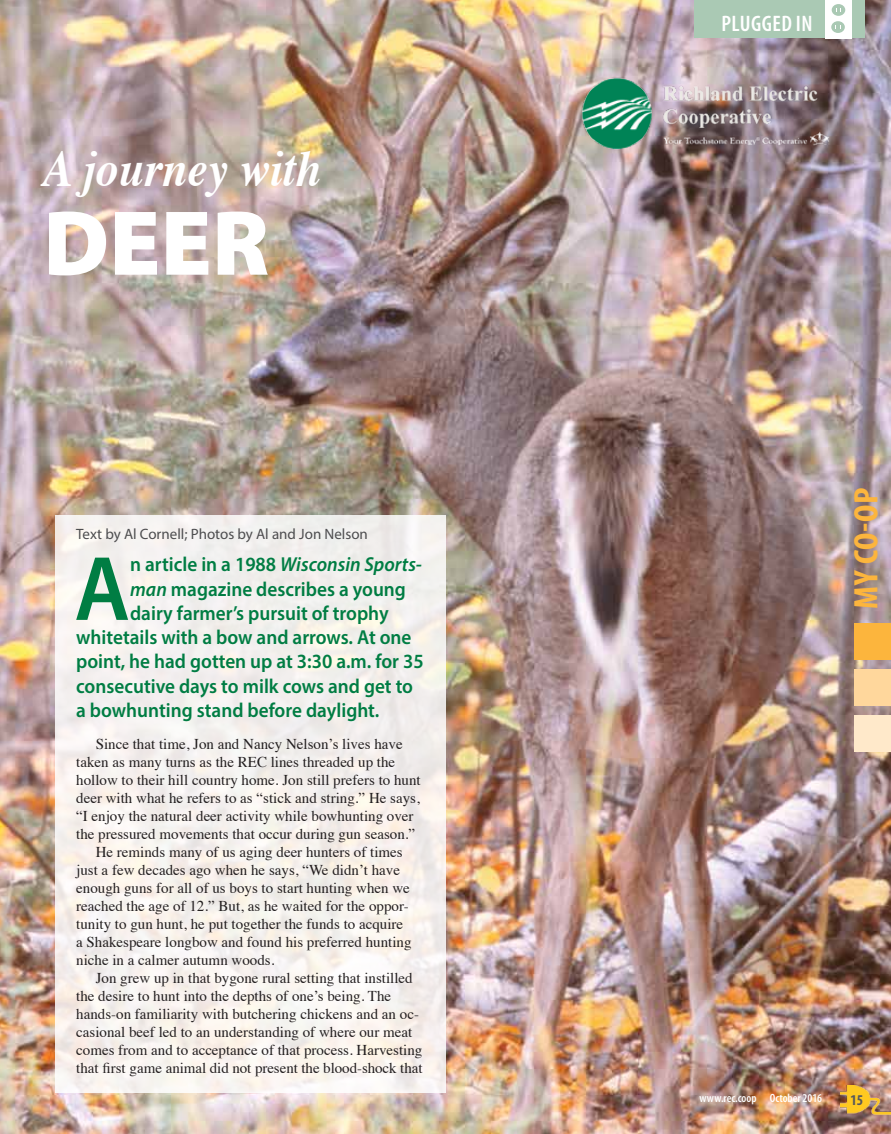
<style>
.page{position:relative;width:891px;height:1134px;background:#fff}
.page>*{position:absolute;margin:0;border:0;box-sizing:border-box;transform-origin:0 0}
.t1{font:900 93px "Myriad Pro";color:#fff}
.t2{font:600 92.4px "Myriad Pro";color:#007d43;scale:.95 1}
.t3{font:italic 700 51px "Times";color:#fff;scale:.9 1}
.t4{font:700 condensed 34.2px "Myriad Pro";color:#fcb53d;scale:1.05 1}
.t5{font:600 condensed 22.5px "Myriad Pro";letter-spacing:.02em;color:#fff}
.t6{font:600 20.25px "Myriad Pro";color:#007d43;scale:.95 1}
.t7{font:italic 600 20.25px "Myriad Pro";color:#007d43;scale:.95 1}
.t8{font:15px "Times";color:#231f20}
.t9{font:15px "Myriad Pro";color:#4d4d4f}
.t10{font:700 condensed 15px "Myriad Pro";color:#58595b}
.t11{font:600 condensed 12px "Myriad Pro";color:#fff}
.s1{font-style:normal}
.s2{font-style:italic}
</style>
<div class="page">
<img style="left:0;top:0;width:891px;height:1134px">
<div style="left:55px;top:515px;width:391px;height:578px;background:#f5f1ee"></div>
<img style="left:841px;top:1085px;width:50px;height:30px">
<div style="left:694px;top:0;width:170px;height:37px;background:#aac9b4"></div>
<div style="left:825px;top:0;width:27px;height:38px;background:#fff"></div>
<div style="left:832px;top:4px;width:13px;height:12px;background:#aac9b4;border-radius:50%"></div>
<div style="left:831px;top:21px;width:14px;height:12px;background:#aac9b4;border-radius:50%"></div>
<div style="left:855px;top:623px;width:36px;height:37px;background:#fcb53d"></div>
<div style="left:855px;top:669px;width:36px;height:37px;background:#ffd79c"></div>
<div style="left:855px;top:715px;width:36px;height:37px;background:#ffe9ca"></div>
<img style="left:580px;top:68px;width:274px;height:92px">
<h3 class="t3" style="left:43px;top:121px;width:310px">A journey with</h3>
<h1 class="t1" style="left:43px;top:181px;width:228px">DEER</h1>
<p class="t9" style="left:76px;top:525px;width:293px">Text by Al Cornell; Photos by Al and Jon Nelson</p>
<h3 class="t7" style="left:130px;top:552px;width:309px"><span class="s1">n article in a 1988</span> Wisconsin Sports-</h3>
<h3 class="t6" style="left:130px;top:576px;width:292px"><span class="s2">man</span> magazine describes a young</h3>
<h3 class="t6" style="left:130px;top:600px;width:274px">dairy farmer’s pursuit of trophy</h3>
<h3 class="t6" style="left:76px;top:625px;width:355px">whitetails with a bow and arrows. At one</h3>
<h3 class="t6" style="left:76px;top:649px;width:367px">point, he had gotten up at 3:30 a.m. for 35</h3>
<h3 class="t6" style="left:76px;top:673px;width:356px">consecutive days to milk cows and get to</h3>
<h3 class="t6" style="left:76px;top:697px;width:321px">a bowhunting stand before daylight.</h3>
<p class="t8" style="left:96px;top:730px;width:309px">Since that time, Jon and Nancy Nelson’s lives have</p>
<p class="t8" style="left:76px;top:748px;width:321px">taken as many turns as the REC lines threaded up the</p>
<p class="t8" style="left:76px;top:766px;width:346px">hollow to their hill country home. Jon still prefers to hunt</p>
<p class="t8" style="left:76px;top:784px;width:345px">deer with what he refers to as “stick and string.” He says,</p>
<p class="t8" style="left:76px;top:802px;width:339px">“I enjoy the natural deer activity while bowhunting over</p>
<p class="t8" style="left:76px;top:820px;width:341px">the pressured movements that occur during gun season.”</p>
<p class="t8" style="left:96px;top:838px;width:309px">He reminds many of us aging deer hunters of times</p>
<p class="t8" style="left:76px;top:856px;width:325px">just a few decades ago when he says, “We didn’t have</p>
<p class="t8" style="left:76px;top:874px;width:335px">enough guns for all of us boys to start hunting when we</p>
<p class="t8" style="left:76px;top:892px;width:334px">reached the age of 12.” But, as he waited for the oppor-</p>
<p class="t8" style="left:76px;top:910px;width:329px">tunity to gun hunt, he put together the funds to acquire</p>
<p class="t8" style="left:76px;top:928px;width:337px">a Shakespeare longbow and found his preferred hunting</p>
<p class="t8" style="left:76px;top:946px;width:200px">niche in a calmer autumn woods.</p>
<p class="t8" style="left:96px;top:964px;width:319px">Jon grew up in that bygone rural setting that instilled</p>
<p class="t8" style="left:76px;top:982px;width:317px">the desire to hunt into the depths of one’s being. The</p>
<p class="t8" style="left:76px;top:1000px;width:344px">hands-on familiarity with butchering chickens and an oc-</p>
<p class="t8" style="left:76px;top:1018px;width:338px">casional beef led to an understanding of where our meat</p>
<p class="t8" style="left:76px;top:1036px;width:348px">comes from and to acceptance of that process. Harvesting</p>
<p class="t8" style="left:76px;top:1054px;width:348px">that first game animal did not present the blood-shock that</p>
<h2 class="t2" style="left:74px;top:530px;width:60px">A</h2>
<h3 class="t5" style="left:722px;top:9px;width:93px">PLUGGED IN</h3>
<h3 class="t4" style="left:845px;top:609px;width:117px;rotate:-90deg">MY CO-OP</h3>
<p class="t11" style="left:700px;top:1091px;width:124px">www.rec.coop October 2016</p>
<p class="t10" style="left:850px;top:1090px;width:14px">15</p>
</div>
